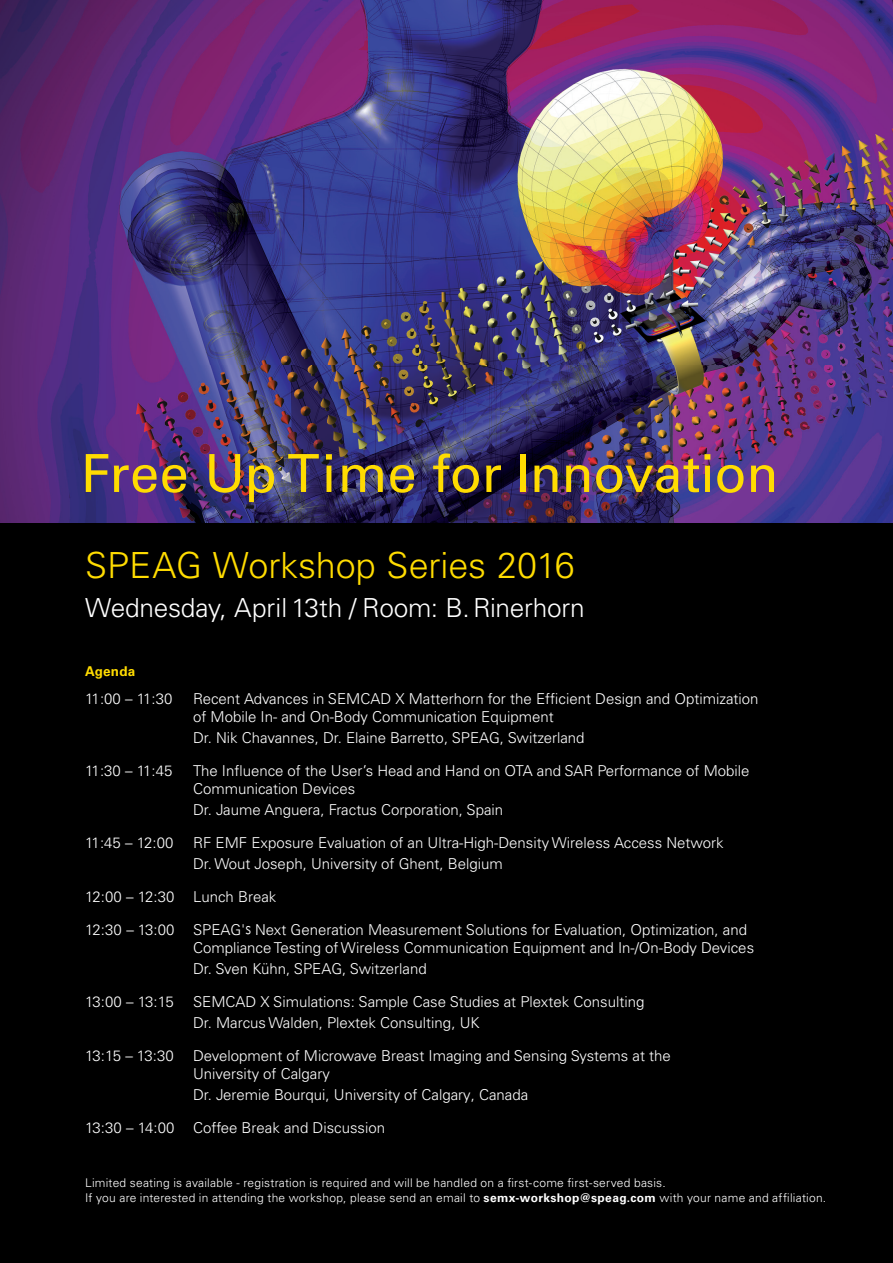
<style>
.page{position:relative;width:893px;height:1263px;background:#000}
.page>*{position:absolute;margin:0;border:0;box-sizing:border-box;transform-origin:0 0}
.t1{font:52.5px "Univers LT Pro 55 Roman";letter-spacing:-.005em;color:#ffdc01}
.t2{font:300 36px "Univers LT Pro 45";letter-spacing:-.005em;color:#ffdc01}
.t3{font:300 26.25px "Univers LT Pro 45";letter-spacing:-.01em;color:#fff}
.t4{font:300 15px/18px "Univers LT Pro 45";color:#fff}
.t5{font:700 13.5px "Univers LT Pro 65";color:#ffdc01}
.t6{font:300 12px/15.8px "Univers LT Pro 45";letter-spacing:.02em;color:#fff}
.s1{font-family:"ST Xihei";font-weight:400}
.s2{font-family:"Univers LT Pro 65";font-weight:700}
</style>
<div class="page">
<img style="left:0;top:0;width:893px;height:522px">
<h1 class="t1" style="left:81px;top:442px;width:699px">Free Up Time for Innovation</h1>
<h2 class="t2" style="left:85px;top:543px;width:491px">SPEAG Workshop Series 2016</h2>
<h3 class="t3" style="left:85px;top:591px;width:501px">Wednesday, April 13th / Room: B. Rinerhorn</h3>
<p class="t5" style="left:85px;top:663px;width:52px">agenda</p>
<p class="t4" style="left:85px;top:690px;width:89px">11:00 – 11:30</p>
<p class="t4" style="left:193px;top:690px;width:567px">Recent Advances in SEMCAD X Matterhorn for the Efficient Design and Optimization of Mobile In- and On-Body Communication Equipment</p>
<p class="t4" style="left:193px;top:729px;width:393px">Dr. Nik Chavannes, Dr. Elaine Barretto, SPEAG, Switzerland</p>
<p class="t4" style="left:85px;top:762px;width:89px">11:30 – 11:45</p>
<p class="t4" style="left:193px;top:762px;width:558px">The Influence of the User’s Head and Hand on OTA and SAR Performance of Mobile<br>Communication Devices</p>
<p class="t4" style="left:193px;top:801px;width:312px">Dr. Jaume Anguera, Fractus Corporation, Spain</p>
<p class="t4" style="left:85px;top:834px;width:90px">11:45 – 12:00</p>
<p class="t4" style="left:193px;top:832px;width:532px;line-height:21px">RF EMF Exposure Evaluation of an Ultra-High-Density Wireless Access Network<br>Dr. Wout Joseph, University of Ghent, Belgium</p>
<p class="t4" style="left:85px;top:888px;width:193px">12:00 – 12:30 Lunch Break</p>
<p class="t4" style="left:193px;top:921px;width:563px;text-indent:-108px">12:30 – 13:00 SPEAG'<span class="s1">s</span> Next Generation Measurement Solutions for Evaluation, Optimization, and<br>Compliance Testing of Wireless Communication Equipment and In-/On-Body Devices</p>
<p class="t4" style="left:193px;top:960px;width:235px">Dr. Sven Kühn, SPEAG, Switzerland</p>
<p class="t4" style="left:85px;top:993px;width:90px">13:00 – 13:15</p>
<p class="t4" style="left:193px;top:991px;width:453px;line-height:21px">SEMCAD X Simulations: Sample Case Studies at Plextek Consulting<br>Dr. Marcus Walden, Plextek Consulting, UK</p>
<p class="t4" style="left:85px;top:1047px;width:90px">13:15 – 13:30</p>
<p class="t4" style="left:193px;top:1047px;width:479px">Development of Microwave Breast Imaging and Sensing Systems at the<br>University of Calgary</p>
<p class="t4" style="left:193px;top:1086px;width:337px">Dr. Jeremie Bourqui, University of Calgary, Canada</p>
<p class="t4" style="left:85px;top:1119px;width:301px">13:30 – 14:00 Coffee Break and Discussion</p>
<p class="t6" style="left:85px;top:1174px;width:743px">Limited seating is available - registration is required and will be handled on a first-come first-served basis.<br>If you are interested in attending the workshop, please send an email to <span class="s2">semx-workshop@speag.com</span> with your name and affiliation.</p>
</div>
